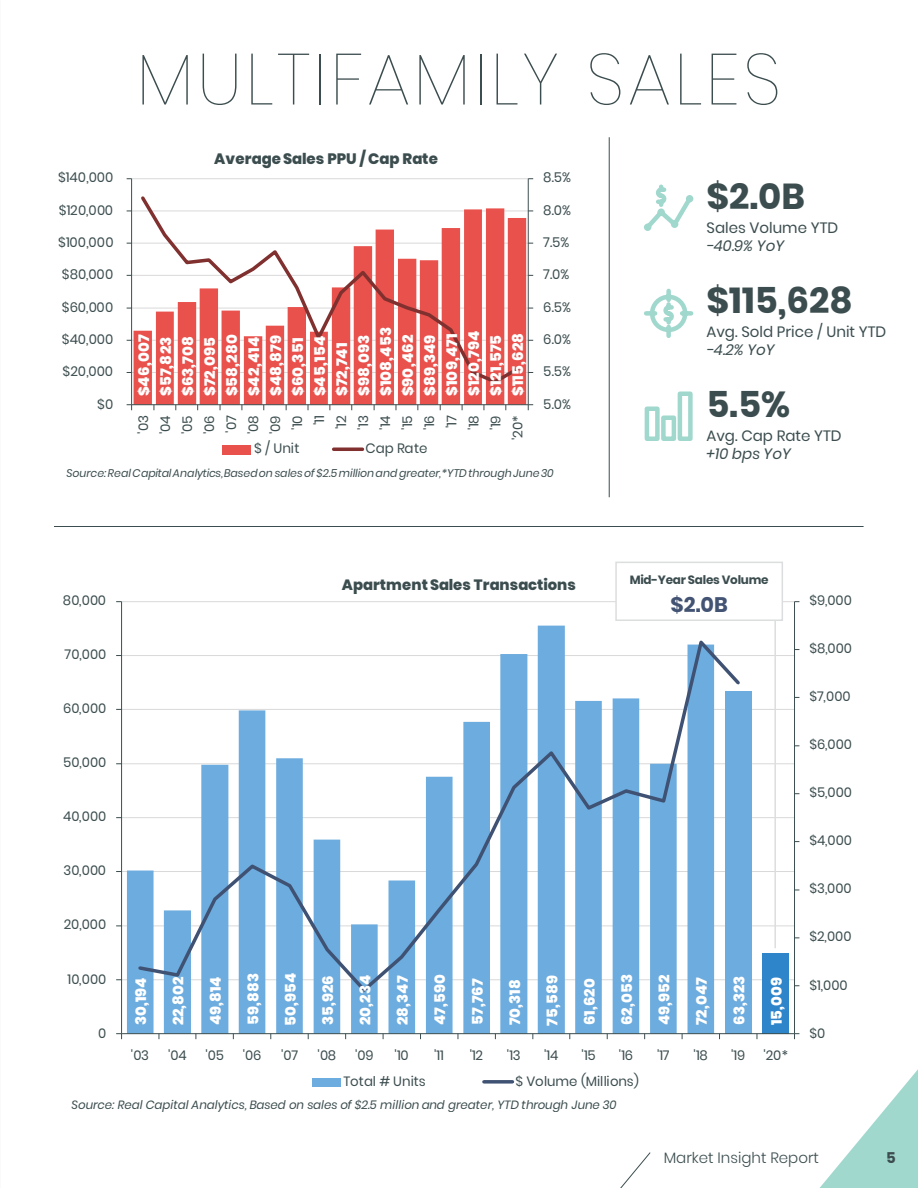
<style>
.page{position:relative;width:918px;height:1188px;background:#fff}
.page>*{position:absolute;margin:0;border:0;box-sizing:border-box;transform-origin:0 0}
.t1{font:100 72.3px "Poppins";letter-spacing:.04em;color:#3c4d4f}
.t2{font:700 36px "Poppins";color:#3c4d4f}
.t3{font:700 21px "Poppins";color:#425373}
.t4{font:800 15.15px "Poppins";color:#3c4d4f}
.t5{font:15px "Poppins";color:#3c4d4f}
.t6{font:italic 15px "Poppins";color:#3c4d4f}
.t7{font:800 15px "Poppins";color:#3c4d4f}
.t8{font:300 15px "Poppins";color:#3c4d4f}
.t9{font:700 15px "Poppins";color:#3c4d4f}
.t10{font:800 14.85px/22px "Poppins";color:#fff}
.t11{font:13.65px "Poppins";color:#3c4d4f}
.t12{font:13.5px "Poppins";letter-spacing:-.015em;color:#3c4d4f}
.t13{font:13.35px/22px "Poppins";letter-spacing:-.03em;color:#3c4d4f;text-align:right}
.t14{font:italic 12px "Poppins";letter-spacing:-.005em;color:#3c4d4f}
.t15{font:700 12px "Poppins";letter-spacing:-.02em;color:#3c4d4f}
.t16{font:italic 11.1px "Poppins";letter-spacing:-.005em;color:#3c4d4f}
</style>
<div class="page">
<hr style="left:132px;top:372px;width:396px;height:1px;background:#d9d9d9">
<hr style="left:132px;top:340px;width:396px;height:1px;background:#d9d9d9">
<hr style="left:132px;top:308px;width:396px;height:1px;background:#d9d9d9">
<hr style="left:132px;top:275px;width:396px;height:1px;background:#d9d9d9">
<hr style="left:132px;top:243px;width:396px;height:1px;background:#d9d9d9">
<hr style="left:132px;top:210px;width:396px;height:1px;background:#d9d9d9">
<hr style="left:132px;top:178px;width:396px;height:1px;background:#d9d9d9">
<svg style="left:134px;top:210px;width:392px;height:194px;fill:#e9514d"></svg>
<hr style="left:528px;top:179px;width:1px;height:226px;background:#3c4d4f">
<hr style="left:131px;top:179px;width:1px;height:226px;background:#3c4d4f">
<hr style="left:132px;top:404px;width:396px;height:1px;background:#3c4d4f">
<svg style="left:127px;top:404px;width:5px;height:6px"></svg>
<svg style="left:528px;top:404px;width:5px;height:6px"></svg>
<svg style="left:138px;top:196px;width:384px;height:190px"></svg>
<div style="left:223px;top:445px;width:28px;height:9px;background:#e9514d"></div>
<hr style="left:334px;top:448px;width:28px;height:3px;background:#80312f">
<svg style="left:644px;top:184px;width:50px;height:47px"></svg>
<svg style="left:644px;top:288px;width:50px;height:50px"></svg>
<svg style="left:644px;top:391px;width:49px;height:50px"></svg>
<hr style="left:122px;top:979px;width:673px;height:1px;background:#d9d9d9">
<hr style="left:122px;top:925px;width:673px;height:1px;background:#d9d9d9">
<hr style="left:122px;top:871px;width:673px;height:1px;background:#d9d9d9">
<hr style="left:122px;top:817px;width:673px;height:1px;background:#d9d9d9">
<hr style="left:122px;top:763px;width:673px;height:1px;background:#d9d9d9">
<hr style="left:122px;top:709px;width:673px;height:1px;background:#d9d9d9">
<hr style="left:122px;top:655px;width:673px;height:1px;background:#d9d9d9">
<hr style="left:122px;top:601px;width:673px;height:1px;background:#d9d9d9">
<div style="left:725px;top:691px;width:27px;height:343px;background:#6dacde"></div>
<div style="left:762px;top:953px;width:27px;height:81px;background:#2e85ca"></div>
<svg style="left:127px;top:626px;width:587px;height:407px;fill:#6dacde"></svg>
<hr style="left:794px;top:602px;width:1px;height:432px;background:#3c4d4f">
<hr style="left:121px;top:602px;width:1px;height:432px;background:#3c4d4f">
<hr style="left:122px;top:1033px;width:673px;height:1px;background:#3c4d4f">
<svg style="left:116px;top:1033px;width:6px;height:6px"></svg>
<svg style="left:794px;top:1033px;width:5px;height:6px"></svg>
<svg style="left:136px;top:635px;width:604px;height:360px"></svg>
<div style="left:312px;top:1078px;width:28px;height:9px;background:#6dacde"></div>
<svg style="left:484px;top:1080px;width:28px;height:4px"></svg>
<hr style="left:54px;top:526px;width:810px;height:1px;background:#3c4d4f">
<hr style="left:609px;top:137px;width:1px;height:360px;background:#3c4d4f">
<div style="left:616px;top:562px;width:166px;height:58px;background:#fff"></div>
<div style="left:615px;top:562px;width:168px;height:59px;border:2px solid #dcddde"></div>
<hr style="left:774px;top:621px;width:2px;height:327px;background:#dcddde">
<svg style="left:819px;top:1069px;width:99px;height:119px"></svg>
<svg style="left:620px;top:1152px;width:31px;height:36px"></svg>
<h1 class="t1" style="left:136px;top:37px;width:647px">MULTIFAMILY SALES</h1>
<p class="t4" style="left:214px;top:150px;width:225px">Average Sales PPU / Cap Rate</p>
<p class="t11" style="left:58px;top:170px;width:57px">$140,000</p>
<p class="t11" style="left:543px;top:170px;width:29px">8.5%</p>
<p class="t11" style="left:59px;top:202px;width:56px">$120,000</p>
<p class="t11" style="left:543px;top:202px;width:29px">8.0%</p>
<p class="t11" style="left:58px;top:234px;width:57px">$100,000</p>
<p class="t11" style="left:543px;top:234px;width:28px">7.5%</p>
<p class="t11" style="left:62px;top:267px;width:53px">$80,000</p>
<p class="t11" style="left:543px;top:267px;width:28px">7.0%</p>
<p class="t11" style="left:62px;top:299px;width:53px">$60,000</p>
<p class="t11" style="left:543px;top:299px;width:29px">6.5%</p>
<p class="t11" style="left:62px;top:331px;width:53px">$40,000</p>
<p class="t11" style="left:63px;top:364px;width:52px">$20,000</p>
<p class="t11" style="left:97px;top:396px;width:18px">$0</p>
<p class="t10" style="left:133px;top:396px;width:71px;rotate:-90deg">$46,007 $57,823 $63,708 $72,095 $58,280 $42,414 $48,879 $60,351 $45,154 $72,741 $98,093 $108,453 $90,462 $89,349 $109,471 $120,794 $121,575 $115,628</p>
<p class="t11" style="left:543px;top:331px;width:29px">6.0%</p>
<p class="t11" style="left:543px;top:364px;width:29px">5.5%</p>
<p class="t11" style="left:543px;top:396px;width:29px">5.0%</p>
<p class="t13" style="left:133px;top:440px;width:27px;rotate:-90deg">'03 '04 '05 '06 '07 '08 '09 '10 '11 '12 '13 '14 '15 '16 '17 '18 '19 '20*</p>
<p class="t11" style="left:254px;top:440px;width:47px">$ / Unit</p>
<p class="t11" style="left:365px;top:440px;width:64px">Cap Rate</p>
<p class="t16" style="left:67px;top:467px;width:489px">Source: Real Capital Analytics, Based on sales of $2.5 million and greater, *YTD through June 30</p>
<p class="t12" style="left:63px;top:593px;width:45px">80,000</p>
<p class="t12" style="left:65px;top:647px;width:43px">70,000</p>
<p class="t12" style="left:63px;top:701px;width:45px">60,000</p>
<p class="t12" style="left:63px;top:755px;width:45px">50,000</p>
<p class="t12" style="left:63px;top:809px;width:45px">40,000</p>
<p class="t12" style="left:63px;top:863px;width:44px">30,000</p>
<p class="t12" style="left:64px;top:917px;width:44px">20,000</p>
<p class="t7" style="left:342px;top:576px;width:236px">Apartment Sales Transactions</p>
<h2 class="t2" style="left:707px;top:176px;width:100px">$2.0B</h2>
<p class="t5" style="left:707px;top:219px;width:133px">Sales Volume YTD</p>
<p class="t6" style="left:707px;top:237px;width:79px">-40.9% YoY</p>
<h2 class="t2" style="left:707px;top:280px;width:148px">$115,628</h2>
<p class="t5" style="left:707px;top:323px;width:181px">Avg. Sold Price / Unit YTD</p>
<p class="t6" style="left:707px;top:341px;width:70px">-4.2% YoY</p>
<h2 class="t2" style="left:707px;top:384px;width:85px">5.5%</h2>
<p class="t5" style="left:707px;top:427px;width:137px">Avg. Cap Rate YTD</p>
<p class="t6" style="left:707px;top:445px;width:86px">+10 bps YoY</p>
<p class="t15" style="left:630px;top:572px;width:140px">Mid-Year Sales Volume</p>
<h3 class="t3" style="left:671px;top:592px;width:59px">$2.0B</h3>
<p class="t12" style="left:809px;top:593px;width:44px">$9,000</p>
<p class="t12" style="left:809px;top:641px;width:44px">$8,000</p>
<p class="t12" style="left:809px;top:689px;width:43px">$7,000</p>
<p class="t12" style="left:809px;top:737px;width:44px">$6,000</p>
<p class="t12" style="left:809px;top:785px;width:44px">$5,000</p>
<p class="t12" style="left:809px;top:833px;width:44px">$4,000</p>
<p class="t12" style="left:809px;top:881px;width:44px">$3,000</p>
<p class="t12" style="left:809px;top:929px;width:44px">$2,000</p>
<p class="t12" style="left:67px;top:971px;width:40px">10,000</p>
<p class="t12" style="left:98px;top:1025px;width:10px">0</p>
<p class="t10" style="left:130px;top:1025px;width:49px;rotate:-90deg">30,194</p>
<p class="t10" style="left:167px;top:1025px;width:51px;rotate:-90deg">22,802</p>
<p class="t10" style="left:205px;top:1025px;width:51px;rotate:-90deg">49,814</p>
<p class="t10" style="left:242px;top:1025px;width:54px;rotate:-90deg">59,883</p>
<p class="t10" style="left:280px;top:1026px;width:55px;rotate:-90deg">50,954</p>
<p class="t10" style="left:317px;top:1025px;width:51px;rotate:-90deg">35,926</p>
<p class="t10" style="left:354px;top:1025px;width:52px;rotate:-90deg">20,234</p>
<p class="t10" style="left:392px;top:1025px;width:51px;rotate:-90deg">28,347</p>
<p class="t10" style="left:429px;top:1025px;width:52px;rotate:-90deg">47,590</p>
<p class="t10" style="left:467px;top:1025px;width:48px;rotate:-90deg">57,767</p>
<p class="t10" style="left:504px;top:1025px;width:47px;rotate:-90deg">70,318</p>
<p class="t10" style="left:541px;top:1026px;width:52px;rotate:-90deg">75,589</p>
<p class="t10" style="left:579px;top:1025px;width:48px;rotate:-90deg">61,620</p>
<p class="t10" style="left:616px;top:1025px;width:53px;rotate:-90deg">62,053</p>
<p class="t10" style="left:653px;top:1025px;width:52px;rotate:-90deg">49,952</p>
<p class="t10" style="left:691px;top:1025px;width:50px;rotate:-90deg">72,047</p>
<p class="t10" style="left:728px;top:1025px;width:51px;rotate:-90deg">63,323</p>
<p class="t10" style="left:766px;top:1025px;width:50px;rotate:-90deg">15,009</p>
<p class="t12" style="left:131px;top:1047px;width:20px">'03</p>
<p class="t12" style="left:168px;top:1047px;width:20px">'04</p>
<p class="t12" style="left:206px;top:1047px;width:20px">'05</p>
<p class="t12" style="left:243px;top:1047px;width:20px">'06</p>
<p class="t12" style="left:281px;top:1047px;width:19px">'07</p>
<p class="t12" style="left:318px;top:1047px;width:20px">'08</p>
<p class="t12" style="left:355px;top:1047px;width:20px">'09</p>
<p class="t12" style="left:395px;top:1047px;width:16px">'10</p>
<p class="t12" style="left:434px;top:1047px;width:11px">'11</p>
<p class="t12" style="left:470px;top:1047px;width:15px">'12</p>
<p class="t12" style="left:507px;top:1047px;width:15px">'13</p>
<p class="t12" style="left:544px;top:1047px;width:16px">'14</p>
<p class="t12" style="left:582px;top:1047px;width:16px">'15</p>
<p class="t12" style="left:619px;top:1047px;width:16px">'16</p>
<p class="t12" style="left:657px;top:1047px;width:14px">'17</p>
<p class="t12" style="left:694px;top:1047px;width:16px">'18</p>
<p class="t12" style="left:731px;top:1047px;width:15px">'19</p>
<p class="t12" style="left:763px;top:1047px;width:26px">'20*</p>
<p class="t12" style="left:343px;top:1073px;width:84px">Total # Units</p>
<p class="t12" style="left:516px;top:1073px;width:125px">$ Volume (Millions)</p>
<p class="t14" style="left:71px;top:1098px;width:546px">Source: Real Capital Analytics, Based on sales of $2.5 million and greater, YTD through June 30</p>
<p class="t12" style="left:809px;top:977px;width:40px">$1,000</p>
<p class="t12" style="left:809px;top:1025px;width:18px">$0</p>
<p class="t8" style="left:664px;top:1149px;width:157px">Market Insight Report</p>
<p class="t9" style="left:886px;top:1149px;width:11px">5</p>
</div>
